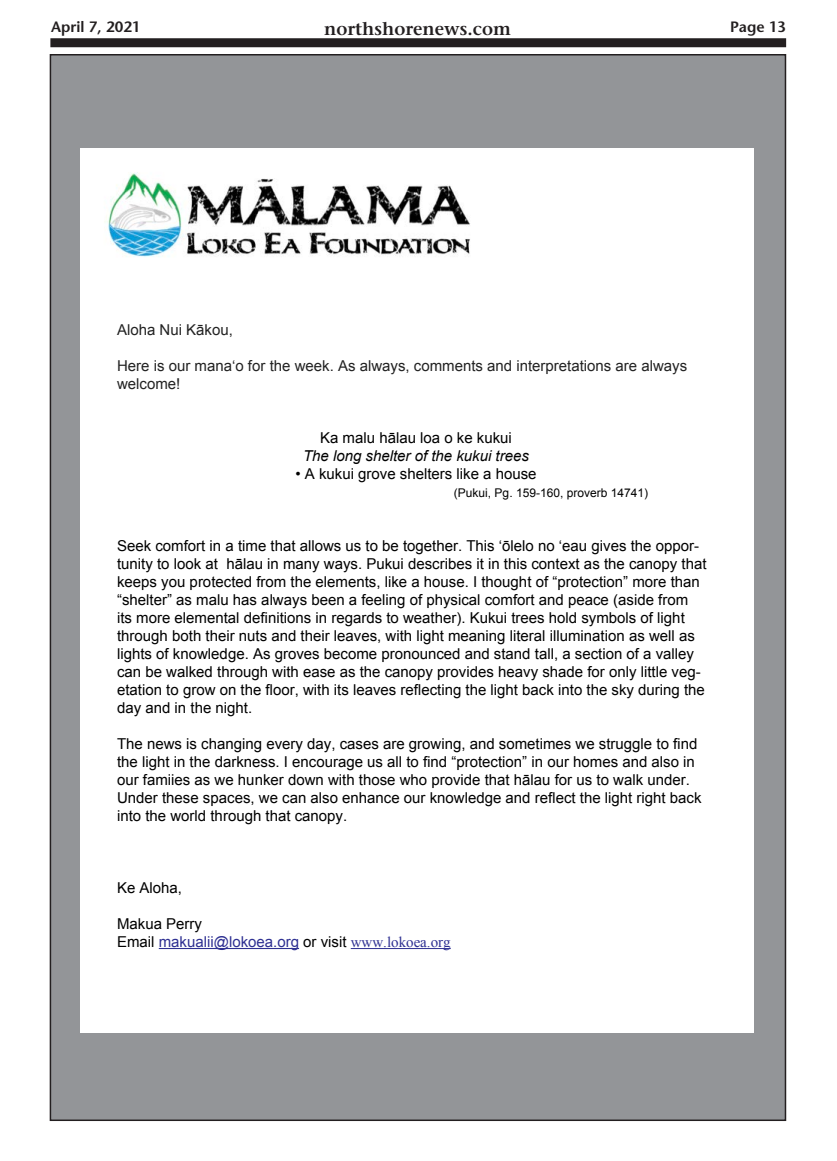
<style>
.page{position:relative;width:837px;height:1161px;background:#fff}
.page>*{position:absolute;margin:0;border:0;box-sizing:border-box;transform-origin:0 0}
.t1{font:600 18px "Stone Serif";color:#231f20}
.t2{font:15px/18px "Arial";color:#000}
.t3{font:15px/18px "Arial";color:#222}
.t4{font:15px "Arial";color:#2e3092}
.t5{font:italic 15px "Arial";color:#000}
.t6{font:600 15px "Stone Sans";color:#231f20}
.t7{font:12px "Arial";color:#000}
.s1{font-style:italic}
.s2{color:#000}
.s3{font-family:"Times New Roman"}
</style>
<div class="page">
<div style="left:50px;top:38px;width:736px;height:9px;background:#231f20"></div>
<div style="left:50px;top:55px;width:735px;height:1065px;background:#939598"></div>
<div style="left:80px;top:148px;width:674px;height:886px;background:#fff"></div>
<img style="left:104px;top:172px;width:366px;height:85px">
<hr style="left:159px;top:948px;width:140px;height:1px;background:#2e3092">
<hr style="left:351px;top:948px;width:100px;height:1px;background:#2e3092">
<p class="t6" style="left:51px;top:18px;width:91px">April 7, 2021</p>
<p class="t1" style="left:324px;top:17px;width:188px">northshorenews.com</p>
<p class="t6" style="left:730px;top:18px;width:58px">Page 13</p>
<p class="t3" style="left:117px;top:321px;width:117px">Aloha Nui Kākou,</p>
<p class="t3" style="left:117px;top:357px;width:572px">Here is our manaʻo for the week. As always, comments and interpretations are always welcome!</p>
<p class="t2" style="left:320px;top:429px;width:193px">Ka malu hālau loa o ke kukui</p>
<p class="t5" style="left:303px;top:446px;width:227px">The long shelter of the kukui trees</p>
<p class="t2" style="left:295px;top:465px;width:243px"><span class="s1">•</span> A kukui grove shelters like a house</p>
<p class="t7" style="left:454px;top:485px;width:196px">(Pukui, Pg. 159-160, proverb 14741)</p>
<p class="t2" style="left:117px;top:537px;width:591px">Seek comfort in a time that allows us to be together. This ‘ōlelo no ‘eau gives the oppor&shy;tunity to look at hālau in many ways. Pukui describes it in this context as the canopy that keeps you protected from the elements, like a house. I thought of “protection” more than “shelter” as malu has always been a feeling of physical comfort and peace (aside from its more elemental definitions in regards to weather). Kukui trees hold symbols of light through both their nuts and their leaves, with light meaning literal illumination as well as lights of knowledge. As groves become pronounced and stand tall, a section of a valley can be walked through with ease as the canopy provides heavy shade for only little veg&shy;etation to grow on the floor, with its leaves reflecting the light back into the sky during the day and in the night.</p>
<p class="t2" style="left:117px;top:735px;width:586px">The news is changing every day, cases are growing, and sometimes we struggle to find the light in the darkness. I encourage us all to find “protection” in our homes and also in our famiies as we hunker down with those who provide that hālau for us to walk under.<br>Under these spaces, we can also enhance our knowledge and reflect the light right back into the world through that canopy.</p>
<p class="t2" style="left:117px;top:879px;width:67px">Ke Aloha,</p>
<p class="t2" style="left:117px;top:915px;width:87px">Makua Perry</p>
<p class="t4" style="left:117px;top:932px;width:335px"><span class="s2">Email</span> makualii@lokoea.org <span class="s2">or visit</span> <span class="s3">www.lokoea.org</span></p>
</div>
